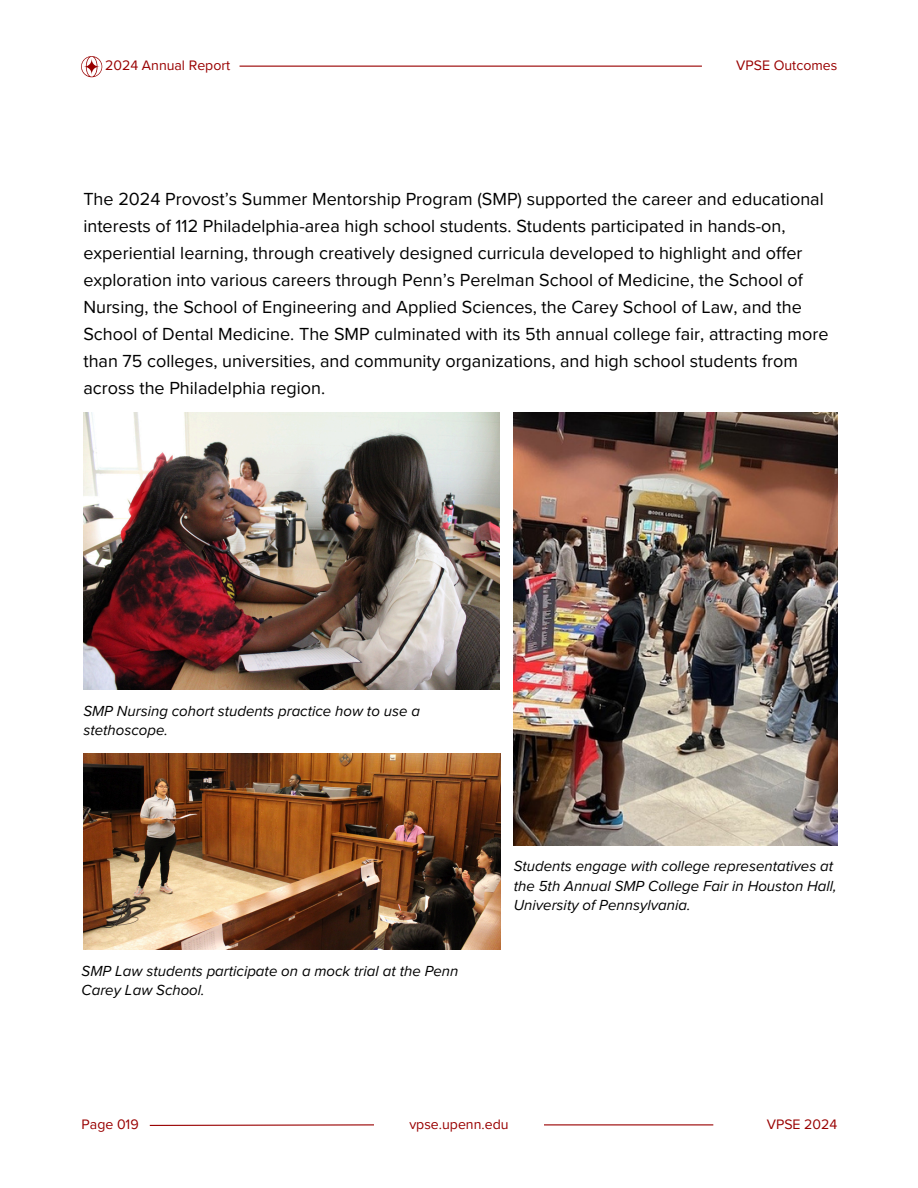
<style>
.page{position:relative;width:918px;height:1188px;background:#fff}
.page>*{position:absolute;margin:0;border:0;box-sizing:border-box;transform-origin:0 0}
.t1{font:18px/27px "Proxima Nova";color:#000}
.t2{font:italic 15px/19.2px "Proxima Nova";color:#000}
.t3{font:14.1px "Proxima Nova";color:#900}
</style>
<div class="page">
<svg style="left:149px;top:1124px;width:225px;height:2px"></svg>
<hr style="left:544px;top:1124px;width:169px;height:1px;background:#900">
<svg style="left:81px;top:56px;width:21px;height:21px"></svg>
<hr style="left:240px;top:66px;width:462px;height:1px;background:#900">
<img style="left:83px;top:413px;width:417px;height:276px">
<img style="left:83px;top:753px;width:418px;height:196px">
<img style="left:513px;top:413px;width:324px;height:433px">
<p class="t3" style="left:105px;top:57px;width:127px">2024 Annual Report</p>
<p class="t3" style="left:736px;top:57px;width:103px">VPSE Outcomes</p>
<p class="t1" style="left:83px;top:186px;width:747px">The 2024 Provost’s Summer Mentorship Program (SMP) supported the career and educational interests of 112 Philadelphia-area high school students. Students participated in hands-on, experiential learning, through creatively designed curricula developed to highlight and offer exploration into various careers through Penn’s Perelman School of Medicine, the School of Nursing, the School of Engineering and Applied Sciences, the Carey School of Law, and the School of Dental Medicine. The SMP culminated with its 5th annual college fair, attracting more than 75 colleges, universities, and community organizations, and high school students from across the Philadelphia region.</p>
<p class="t2" style="left:83px;top:702px;width:338px">SMP Nursing cohort students practice how to use a stethoscope.</p>
<h1 class="t2" style="left:82px;top:961px;width:378px">SMP Law students participate on a mock trial at the Penn<br>Carey Law School.</h1>
<p class="t2" style="left:514px;top:857px;width:324px">Students engage with college representatives at the 5th Annual SMP College Fair in Houston Hall,<br>University of Pennsylvania.</p>
<p class="t3" style="left:82px;top:1116px;width:59px">Page 019</p>
<p class="t3" style="left:409px;top:1116px;width:101px">vpse.upenn.edu</p>
<p class="t3" style="left:767px;top:1116px;width:72px">VPSE 2024</p>
</div>
